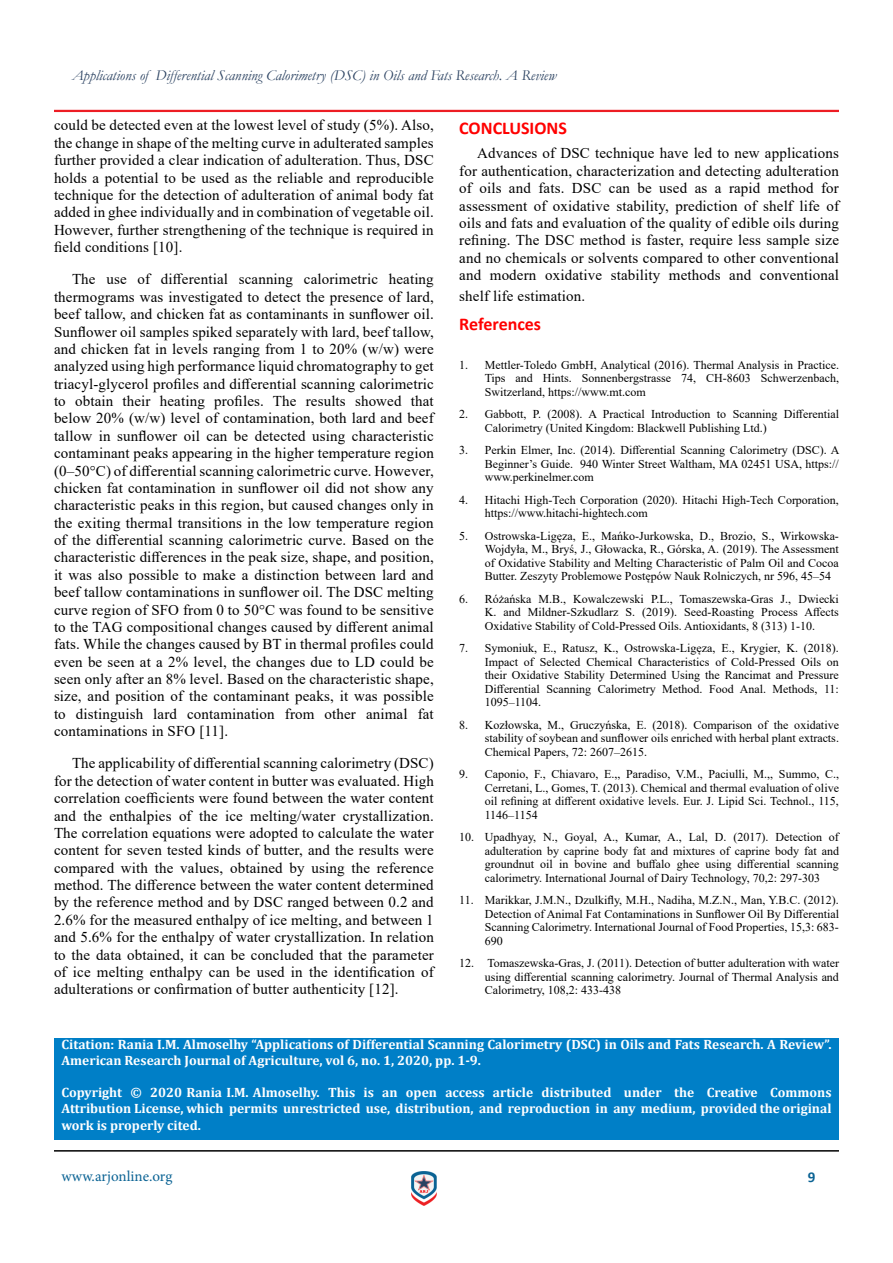
<style>
.page{position:relative;width:893px;height:1263px;background:#fff}
.page>*{position:absolute;margin:0;border:0;box-sizing:border-box;transform-origin:0 0}
.t1{font:700 18px "Calibri";color:#f00}
.t2{font:15px/17.4px "Times New Roman";letter-spacing:.01em;color:#000;text-align:justify}
.t3{font:italic 15px "Garamond";color:#2b4261}
.t4{font:15px "Minion Pro";color:#0b6394}
.t5{font:700 15px "Calibri";color:#0b6394}
.t6{font:700 13.5px/16.2px "Cambria";color:#fff}
.t7{font:12px/13.5px "Times New Roman";color:#000;text-align:justify}
</style>
<div class="page">
<hr style="left:54px;top:110px;width:785px;height:2px;background:#ed1d24">
<hr style="left:54px;top:1150px;width:785px;height:1px;background:#000101">
<img style="left:411px;top:1171px;width:26px;height:34px">
<div style="left:54px;top:1038px;width:785px;height:102px;background:#007fc7"></div>
<p class="t3" style="left:72px;top:65px;width:486px">Applications of Differential Scanning Calorimetry (DSC) in Oils and Fats Research. A Review</p>
<p class="t2" style="left:54px;top:116px;width:381px">could be detected even at the lowest level of study (5%). Also, the change in shape of the melting curve in adulterated samples further provided a clear indication of adulteration. Thus, DSC holds a potential to be used as the reliable and reproducible technique for the detection of adulteration of animal body fat added in ghee individually and in combination of vegetable oil.<br>However, further strengthening of the technique is required in field conditions [10].</p>
<p class="t2" style="left:54px;top:270px;width:381px;text-indent:18px">The use of differential scanning calorimetric heating thermograms was investigated to detect the presence of lard, beef tallow, and chicken fat as contaminants in sunflower oil.<br>Sunflower oil samples spiked separately with lard, beef tallow, and chicken fat in levels ranging from 1 to 20% (w/w) were analyzed using high performance liquid chromatography to get triacyl-glycerol profiles and differential scanning calorimetric to obtain their heating profiles. The results showed that below 20% (w/w) level of contamination, both lard and beef tallow in sunflower oil can be detected using characteristic contaminant peaks appearing in the higher temperature region (0–50°C) of differential scanning calorimetric curve. However, chicken fat contamination in sunflower oil did not show any characteristic peaks in this region, but caused changes only in the exiting thermal transitions in the low temperature region of the differential scanning calorimetric curve. Based on the characteristic differences in the peak size, shape, and position, it was also possible to make a distinction between lard and beef tallow contaminations in sunflower oil. The DSC melting curve region of SFO from 0 to 50°C was found to be sensitive to the TAG compositional changes caused by different animal fats. While the changes caused by BT in thermal profiles could even be seen at a 2% level, the changes due to LD could be seen only after an 8% level. Based on the characteristic shape, size, and position of the contaminant peaks, it was possible to distinguish lard contamination from other animal fat contaminations in SFO [11].</p>
<p class="t2" style="left:54px;top:754px;width:381px;text-indent:18px">The applicability of differential scanning calorimetry (DSC) for the detection of water content in butter was evaluated. High correlation coefficients were found between the water content and the enthalpies of the ice melting/water crystallization.<br>The correlation equations were adopted to calculate the water content for seven tested kinds of butter, and the results were compared with the values, obtained by using the reference method. The difference between the water content determined by the reference method and by DSC ranged between 0.2 and 2.6% for the measured enthalpy of ice melting, and between 1 and 5.6% for the enthalpy of water crystallization. In relation to the data obtained, it can be concluded that the parameter of ice melting enthalpy can be used in the identification of adulterations or confirmation of butter authenticity [12].</p>
<p class="t1" style="left:459px;top:115px;width:109px">CONCLUSIONS</p>
<p class="t2" style="left:459px;top:144px;width:381px;text-indent:18px">Advances of DSC technique have led to new applications for authentication, characterization and detecting adulteration of oils and fats. DSC can be used as a rapid method for assessment of oxidative stability, prediction of shelf life of oils and fats and evaluation of the quality of edible oils during refining. The DSC method is faster, require less sample size and no chemicals or solvents compared to other conventional and modern oxidative stability methods and conventional</p>
<p class="t2" style="left:459px;top:287px;width:128px">shelf life estimation.</p>
<p class="t1" style="left:459px;top:311px;width:83px">References</p>
<p class="t7" style="left:485px;top:357px;width:356px;text-indent:-26px">1. Mettler-Toledo GmbH, Analytical (2016). Thermal Analysis in Practice.<br>Tips and Hints. Sonnenbergstrasse 74, CH-8603 Schwerzenbach, Switzerland, https://www.mt.com</p>
<p class="t7" style="left:485px;top:407px;width:356px;text-indent:-26px">2. Gabbott, P. (2008). A Practical Introduction to Scanning Differential<br>Calorimetry (United Kingdom: Blackwell Publishing Ltd.)</p>
<p class="t7" style="left:485px;top:443px;width:356px;text-indent:-26px">3. Perkin Elmer, Inc. (2014). Differential Scanning Calorimetry (DSC). A Beginner’s Guide. 940 Winter Street Waltham, MA 02451 USA, https:// www.perkinelmer.com</p>
<p class="t7" style="left:485px;top:492px;width:356px;text-indent:-26px">4. Hitachi High-Tech Corporation (2020). Hitachi High-Tech Corporation, https://www.hitachi-hightech.com</p>
<p class="t7" style="left:485px;top:528px;width:356px;text-indent:-26px">5. Ostrowska-Ligęza, E., Mańko-Jurkowska, D., Brozio, S., Wirkowska-Wojdyła, M., Bryś, J., Głowacka, R., Górska, A. (2019). The Assessment of Oxidative Stability and Melting Characteristic of Palm Oil and Cocoa Butter. Zeszyty Problemowe Postępów Nauk Rolniczych, nr 596, 45–54</p>
<p class="t7" style="left:485px;top:591px;width:356px;text-indent:-26px">6. Różańska M.B., Kowalczewski P.L., Tomaszewska-Gras J., Dwiecki K. and Mildner-Szkudlarz S. (2019). Seed-Roasting Process Affects Oxidative Stability of Cold-Pressed Oils. Antioxidants, 8 (313) 1-10.</p>
<p class="t7" style="left:485px;top:641px;width:356px;text-indent:-26px">7. Symoniuk, E., Ratusz, K., Ostrowska-Ligęza, E., Krygier, K. (2018).<br>Impact of Selected Chemical Characteristics of Cold-Pressed Oils on their Oxidative Stability Determined Using the Rancimat and Pressure Differential Scanning Calorimetry Method. Food Anal. Methods, 11:<br>1095–1104.</p>
<p class="t7" style="left:485px;top:717px;width:356px;text-indent:-26px">8. Kozłowska, M., Gruczyńska, E. (2018). Comparison of the oxidative stability of soybean and sunflower oils enriched with herbal plant extracts.<br>Chemical Papers, 72: 2607–2615.</p>
<p class="t7" style="left:485px;top:767px;width:356px;text-indent:-26px">9. Caponio, F., Chiavaro, E.,, Paradiso, V.M., Paciulli, M.,, Summo, C., Cerretani, L., Gomes, T. (2013). Chemical and thermal evaluation of olive oil refining at different oxidative levels. Eur. J. Lipid Sci. Technol., 115, 1146–1154</p>
<p class="t7" style="left:485px;top:830px;width:356px;text-indent:-26px">10. Upadhyay, N., Goyal, A., Kumar, A., Lal, D. (2017). Detection of adulteration by caprine body fat and mixtures of caprine body fat and groundnut oil in bovine and buffalo ghee using differential scanning calorimetry. International Journal of Dairy Technology, 70,2: 297-303</p>
<p class="t7" style="left:485px;top:893px;width:356px;text-indent:-26px">11. Marikkar, J.M.N., Dzulkifly, M.H., Nadiha, M.Z.N., Man, Y.B.C. (2012).<br>Detection of Animal Fat Contaminations in Sunflower Oil By Differential Scanning Calorimetry. International Journal of Food Properties, 15,3: 683- 690</p>
<p class="t7" style="left:485px;top:956px;width:356px;text-indent:-26px">12. Tomaszewska-Gras, J. (2011). Detection of butter adulteration with water using differential scanning calorimetry. Journal of Thermal Analysis and Calorimetry, 108,2: 433-438</p>
<p class="t6" style="left:62px;top:1035px;width:771px">Citation: Rania I.M. Almoselhy “Applications of Differential Scanning Calorimetry (DSC) in Oils and Fats Research. A Review”.<br>American Research Journal of Agriculture, vol 6, no. 1, 2020, pp. 1-9.</p>
<p class="t6" style="left:61px;top:1084px;width:771px;text-align:justify">Copyright © 2020 Rania I.M. Almoselhy. This is an open access article distributed under the Creative Commons Attribution License, which permits unrestricted use, distribution, and reproduction in any medium, provided the original work is properly cited.</p>
<p class="t4" style="left:62px;top:1166px;width:112px">www.arjonline.org</p>
<p class="t5" style="left:808px;top:1166px;width:9px">9</p>
</div>
